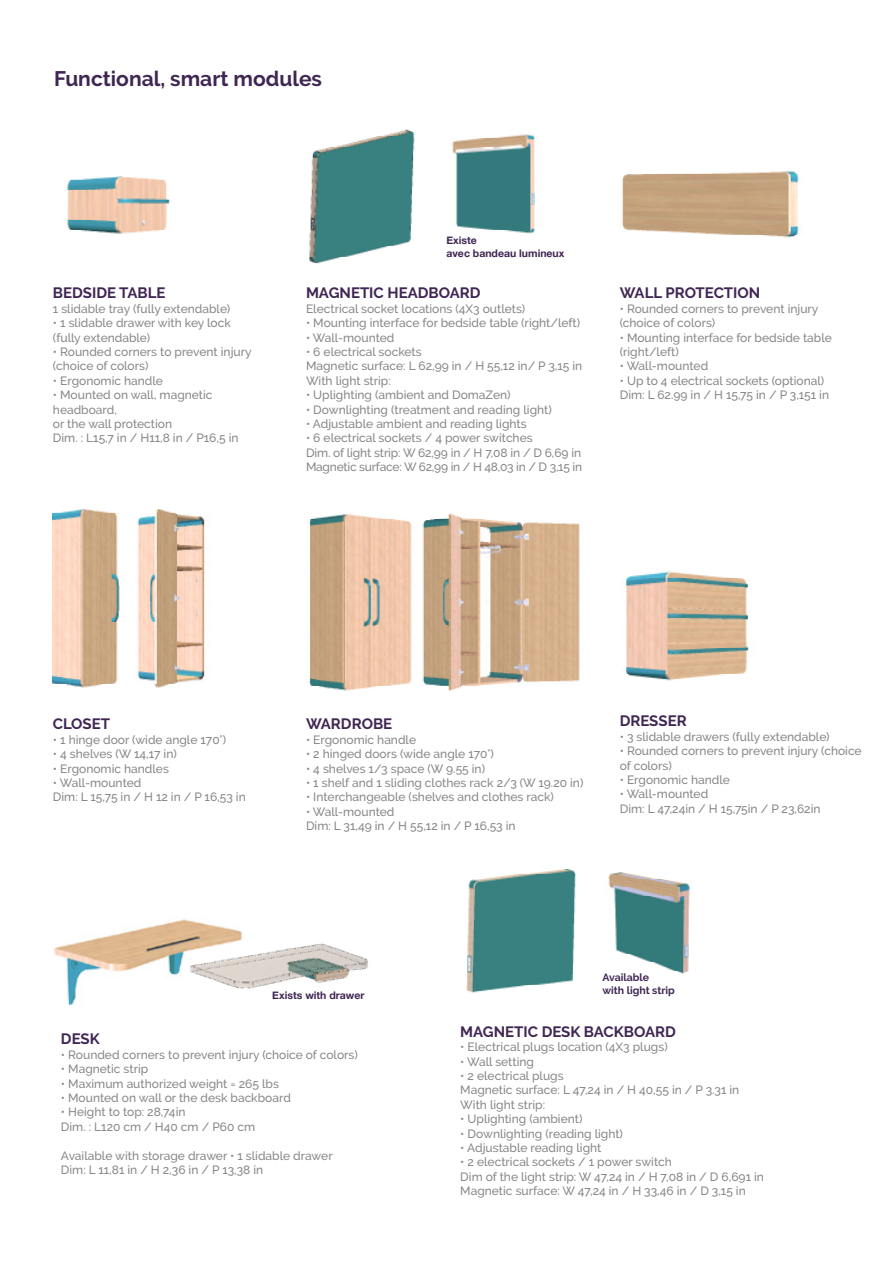
<style>
.page{position:relative;width:893px;height:1263px;background:#fff}
.page>*{position:absolute;margin:0;border:0;box-sizing:border-box;transform-origin:0 0}
.t1{font:700 21px "Raleway";color:#402653}
.t2{font:700 15px "Raleway";color:#402653}
.t3{font:500 12px/14.4px "Raleway";color:#878787}
.t4{font:700 10.5px/12.6px "Helvetica Neue";color:#402653}
.t5{font:700 10.5px/12.6px "Raleway";color:#402653}
</style>
<div class="page">
<img style="left:67px;top:176px;width:103px;height:58px">
<img style="left:452px;top:134px;width:83px;height:100px">
<img style="left:309px;top:129px;width:106px;height:135px">
<img style="left:622px;top:171px;width:177px;height:67px">
<img style="left:626px;top:571px;width:123px;height:110px">
<img style="left:422px;top:513px;width:158px;height:178px">
<img style="left:53px;top:509px;width:152px;height:179px">
<img style="left:307px;top:514px;width:105px;height:177px">
<img style="left:608px;top:872px;width:82px;height:102px">
<img style="left:466px;top:868px;width:110px;height:125px">
<img style="left:54px;top:919px;width:189px;height:87px">
<img style="left:187px;top:937px;width:181px;height:58px">
<h1 class="t1" style="left:54px;top:66px;width:270px">Functional, smart modules</h1>
<p class="t2" style="left:53px;top:285px;width:114px">BEDSIDE TABLE</p>
<p class="t3" style="left:53px;top:301px;width:179px">1 slidable tray (fully extendable)</p>
<p class="t3" style="left:53px;top:316px;width:179px">• 1 slidable drawer with key lock (fully extendable)</p>
<p class="t3" style="left:53px;top:345px;width:200px">• Rounded corners to prevent injury (choice of colors)</p>
<p class="t3" style="left:53px;top:373px;width:112px">• Ergonomic handle</p>
<p class="t3" style="left:53px;top:388px;width:187px">• Mounted on wall, magnetic headboard,<br>or the wall protection<br>Dim. : L15,7 in / H11,8 in / P16,5 in</p>
<p class="t4" style="left:446px;top:234px;width:120px">Existe<br>avec bandeau lumineux</p>
<p class="t2" style="left:306px;top:284px;width:176px">MAGNETIC HEADBOARD</p>
<p class="t3" style="left:306px;top:301px;width:221px">Electrical socket locations (4X3 outlets)</p>
<p class="t3" style="left:306px;top:316px;width:276px">• Mounting interface for bedside table (right/left)</p>
<p class="t3" style="left:306px;top:330px;width:90px">• Wall-mounted</p>
<p class="t3" style="left:306px;top:344px;width:278px">• 6 electrical sockets<br>Magnetic surface: L 62,99 in / H 55,12 in/ P 3,15 in<br>With light strip:</p>
<p class="t3" style="left:306px;top:388px;width:206px">• Uplighting (ambient and DomaZen)</p>
<p class="t3" style="left:306px;top:402px;width:247px">• Downlighting (treatment and reading light)</p>
<p class="t3" style="left:306px;top:416px;width:222px">• Adjustable ambient and reading lights</p>
<p class="t3" style="left:306px;top:431px;width:278px">• 6 electrical sockets / 4 power switches<br>Dim. of light strip: W 62,99 in / H 7,08 in / D 6,69 in<br>Magnetic surface: W 62,99 in / H 48,03 in / D 3,15 in</p>
<p class="t2" style="left:620px;top:285px;width:142px">WALL PROTECTION</p>
<p class="t3" style="left:620px;top:301px;width:200px">• Rounded corners to prevent injury (choice of colors)</p>
<p class="t3" style="left:620px;top:330px;width:214px">• Mounting interface for bedside table (right/left)</p>
<p class="t3" style="left:620px;top:359px;width:90px">• Wall-mounted</p>
<p class="t3" style="left:620px;top:373px;width:211px">• Up to 4 electrical sockets (optional)<br>Dim: L 62.99 in / H 15,75 in / P 3,151 in</p>
<p class="t2" style="left:53px;top:715px;width:59px">CLOSET</p>
<p class="t3" style="left:53px;top:732px;width:175px">• 1 hinge door (wide angle 170°)</p>
<p class="t3" style="left:53px;top:747px;width:125px">• 4 shelves (W 14,17 in)</p>
<p class="t3" style="left:53px;top:761px;width:118px">• Ergonomic handles</p>
<p class="t3" style="left:53px;top:775px;width:194px">• Wall-mounted<br>Dim: L 15,75 in / H 12 in / P 16,53 in</p>
<p class="t2" style="left:306px;top:715px;width:88px">WARDROBE</p>
<p class="t3" style="left:306px;top:732px;width:112px">• Ergonomic handle</p>
<p class="t3" style="left:306px;top:747px;width:189px">• 2 hinged doors (wide angle 170°)</p>
<p class="t3" style="left:306px;top:761px;width:181px">• 4 shelves 1/3 space (W 9.55 in)</p>
<p class="t3" style="left:306px;top:775px;width:279px">• 1 shelf and 1 sliding clothes rack 2/3 (W 19.20 in)</p>
<p class="t3" style="left:306px;top:790px;width:249px">• Interchangeable (shelves and clothes rack)</p>
<p class="t3" style="left:306px;top:804px;width:211px">• Wall-mounted<br>Dim: L 31,49 in / H 55,12 in / P 16,53 in</p>
<p class="t2" style="left:620px;top:712px;width:68px">DRESSER</p>
<p class="t3" style="left:620px;top:729px;width:211px">• 3 slidable drawers (fully extendable)</p>
<p class="t3" style="left:620px;top:744px;width:243px">• Rounded corners to prevent injury (choice of colors)</p>
<p class="t3" style="left:620px;top:772px;width:112px">• Ergonomic handle</p>
<p class="t3" style="left:620px;top:787px;width:202px">• Wall-mounted<br>Dim: L 47,24in / H 15,75in / P 23,62in</p>
<p class="t4" style="left:272px;top:989px;width:94px">Exists with drawer</p>
<p class="t5" style="left:602px;top:971px;width:74px">Available<br>with light strip</p>
<p class="t2" style="left:61px;top:1030px;width:40px">DESK</p>
<p class="t3" style="left:61px;top:1047px;width:298px">• Rounded corners to prevent injury (choice of colors)</p>
<p class="t3" style="left:61px;top:1062px;width:89px">• Magnetic strip</p>
<p class="t3" style="left:61px;top:1076px;width:220px">• Maximum authorized weight = 265 lbs</p>
<p class="t3" style="left:61px;top:1090px;width:231px">• Mounted on wall or the desk backboard</p>
<p class="t3" style="left:61px;top:1105px;width:196px">• Height to top: 28,74in<br>Dim. : L120 cm / H40 cm / P60 cm</p>
<p class="t3" style="left:61px;top:1148px;width:273px">Available with storage drawer • 1 slidable drawer<br>Dim: L 11,81 in / H 2,36 in / P 13,38 in</p>
<p class="t2" style="left:460px;top:1023px;width:217px">MAGNETIC DESK BACKBOARD</p>
<p class="t3" style="left:460px;top:1040px;width:209px">• Electrical plugs location (4X3 plugs)</p>
<p class="t3" style="left:460px;top:1054px;width:75px">• Wall setting</p>
<p class="t3" style="left:460px;top:1068px;width:281px">• 2 electrical plugs<br>Magnetic surface: L 47,24 in / H 40,55 in / P 3.31 in<br>With light strip:</p>
<p class="t3" style="left:460px;top:1112px;width:124px">• Uplighting (ambient)</p>
<p class="t3" style="left:460px;top:1126px;width:164px">• Downlighting (reading light)</p>
<p class="t3" style="left:460px;top:1140px;width:143px">• Adjustable reading light</p>
<p class="t3" style="left:460px;top:1155px;width:305px">• 2 electrical sockets / 1 power switch<br>Dim of the light strip: W 47,24 in / H 7,08 in / D 6,691 in<br>Magnetic surface: W 47,24 in / H 33,46 in / D 3,15 in</p>
</div>
